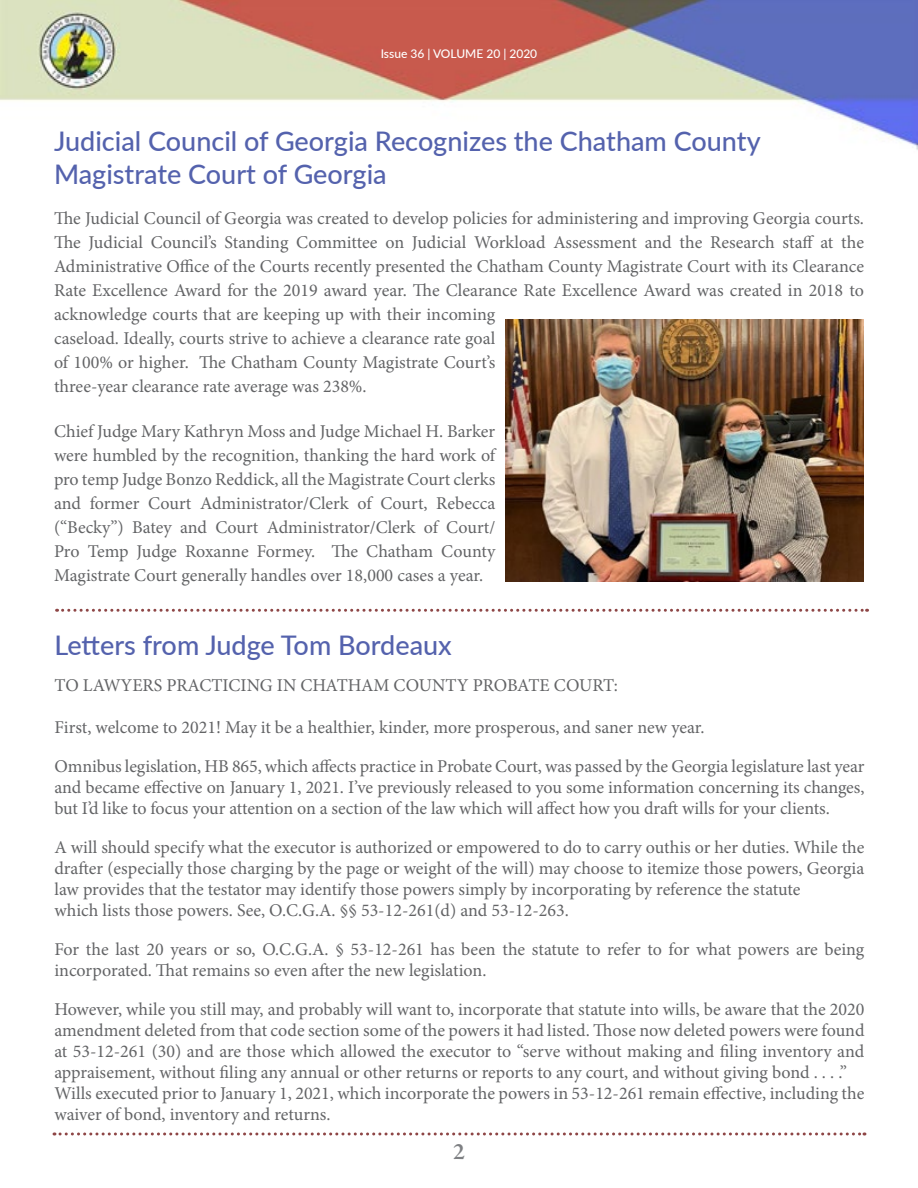
<style>
.page{position:relative;width:918px;height:1188px;background:#fff}
.page>*{position:absolute;margin:0;border:0;box-sizing:border-box;transform-origin:0 0}
.t1{font:500 27px/32.4px "Lato";color:#5462ad}
.t2{font:600 24px "Garamond Premr Pro";color:#7e8083}
.t3{font:18px/24px "Minion Pro";letter-spacing:-.005em;color:#636466}
.t4{font:500 12px "Lato";color:#fff}
</style>
<div class="page">
<svg style="left:54px;top:1132px;width:811px;height:4px"></svg>
<img style="left:0;top:0;width:918px;height:150px">
<img style="left:506px;top:319px;width:358px;height:262px">
<svg style="left:57px;top:609px;width:811px;height:3px"></svg>
<p class="t4" style="left:384px;top:45px;width:160px">SSUE 31 | VOLUME 20 | 2020</p>
<p class="t4" style="left:381px;top:45px;width:158px">Issue 36 | VOLUME 20 | 2020</p>
<h1 class="t1" style="left:54px;top:124px;width:708px">Judicial Council of Georgia Recognizes the Chatham County<br>Magistrate Court of Georgia</h1>
<p class="t3" style="left:54px;top:206px;width:812px">The Judicial Council of Georgia was created to develop policies for administering and improving Georgia courts.<br>The Judicial Council’s Standing Committee on Judicial Workload Assessment and the Research staff at the Administrative Office of the Courts recently presented the Chatham County Magistrate Court with its Clearance Rate Excellence Award for the 2019 award year. The Clearance Rate Excellence Award was created in 2018 to acknowledge courts that are keeping up with their incoming<br>caseload. Ideally, courts strive to achieve a clearance rate goal<br>of 100% or higher. The Chatham County Magistrate Court’s<br>three-year clearance rate average was 238%.</p>
<p class="t3" style="left:54px;top:419px;width:443px;text-align:justify">Chief Judge Mary Kathryn Moss and Judge Michael H. Barker were humbled by the recognition, thanking the hard work of pro temp Judge Bonzo Reddick, all the Magistrate Court clerks and former Court Administrator/Clerk of Court, Rebecca (“Becky”) Batey and Court Administrator/Clerk of Court/ Pro Temp Judge Roxanne Formey. The Chatham County Magistrate Court generally handles over 18,000 cases a year.</p>
<h1 class="t1" style="left:54px;top:628px;width:399px">Letters from Judge Tom Bordeaux</h1>
<p class="t3" style="left:54px;top:673px;width:565px">TO LAWYERS PRACTICING IN CHATHAM COUNTY PROBATE COURT:</p>
<p class="t3" style="left:54px;top:708px;width:812px;line-height:39px">First, welcome to 2021! May it be a healthier, kinder, more prosperous, and saner new year.<br>Omnibus legislation, HB 865, which affects practice in Probate Court, was passed by the Georgia legislature last year</p>
<p class="t3" style="left:54px;top:777px;width:812px;line-height:21px">and became effective on January 1, 2021. I’ve previously released to you some information concerning its changes, but I’d like to focus your attention on a section of the law which will affect how you draft wills for your clients.</p>
<p class="t3" style="left:54px;top:837px;width:812px;line-height:21px">A will should specify what the executor is authorized or empowered to do to carry outhis or her duties. While the drafter (especially those charging by the page or weight of the will) may choose to itemize those powers, Georgia law provides that the testator may identify those powers simply by incorporating by reference the statute<br>which lists those powers. See, O.C.G.A. §§ 53-12-261(d) and 53-12-263.</p>
<p class="t3" style="left:54px;top:939px;width:811px;line-height:21px">For the last 20 years or so, O.C.G.A. § 53-12-261 has been the statute to refer to for what powers are being incorporated. That remains so even after the new legislation.</p>
<p class="t3" style="left:54px;top:999px;width:812px;line-height:21px">However, while you still may, and probably will want to, incorporate that statute into wills, be aware that the 2020 amendment deleted from that code section some of the powers it had listed. Those now deleted powers were found at 53-12-261 (30) and are those which allowed the executor to “serve without making and filing inventory and appraisement, without filing any annual or other returns or reports to any court, and without giving bond . . . .” Wills executed prior to January 1, 2021, which incorporate the powers in 53-12-261 remain effective, including the waiver of bond, inventory and returns.</p>
<h2 class="t2" style="left:453px;top:1137px;width:13px">2</h2>
</div>
